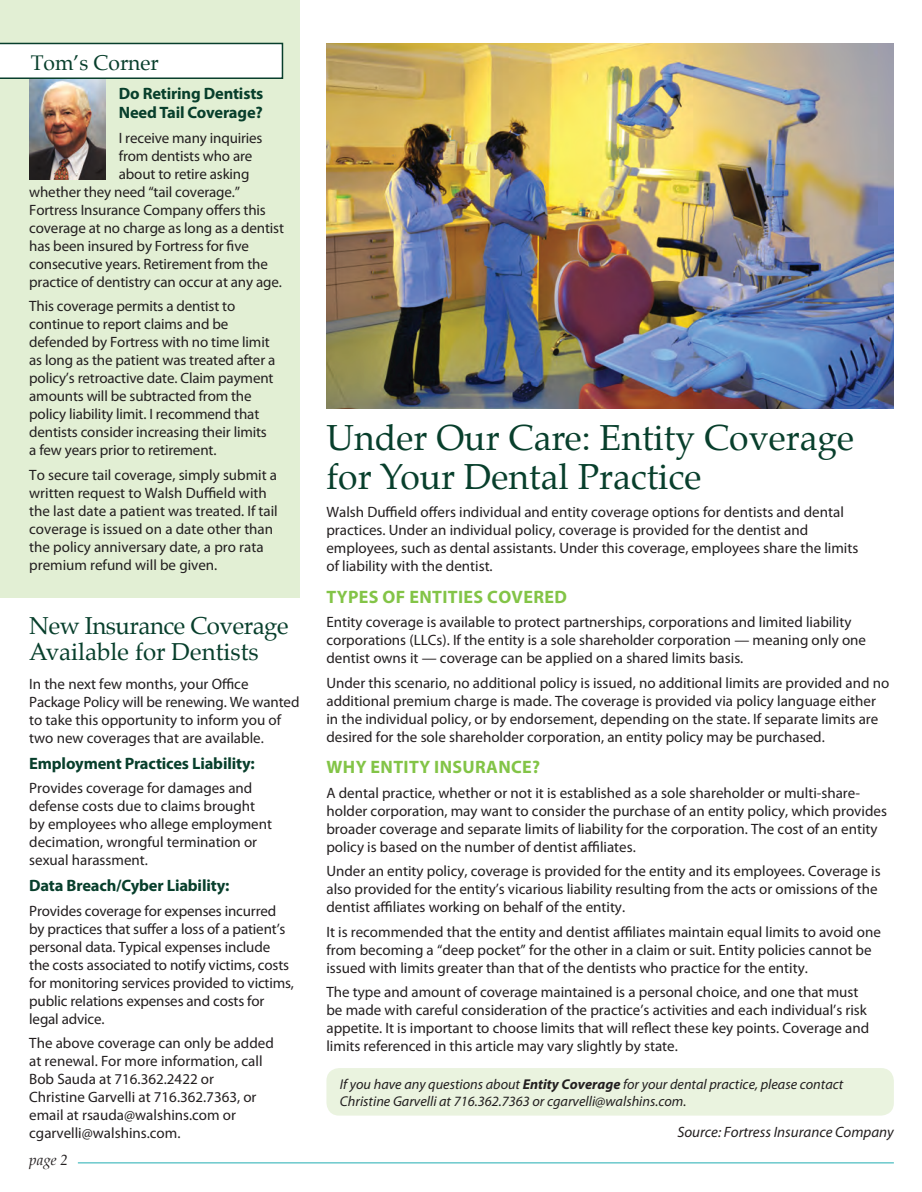
<style>
.page{position:relative;width:922px;height:1192px;background:#fff}
.page>*{position:absolute;margin:0;border:0;box-sizing:border-box;transform-origin:0 0}
.t1{font:35.55px/38.7px "Palatino";color:#083f2c}
.t2{font:24px/25.5px "Palatino";letter-spacing:-.02em;color:#083f2c}
.t3{font:21px "Palatino";color:#083f2c}
.t4{font:700 18px "Myriad Pro";letter-spacing:.02em;color:#83c447}
.t5{font:700 16.5px/19.5px "Myriad Pro";letter-spacing:-.01em;color:#083f2c}
.t6{font:15px/18px "Myriad Pro";color:#231f20}
.t7{font:italic 15px "Myriad Pro";color:#231f20}
.t8{font:italic 15px "Palatino";color:#231f20}
.t9{font:italic 14.25px/17.2px "Myriad Pro";color:#231f20}
.s1{font-weight:700}
</style>
<div class="page">
<div style="left:326px;top:1068px;width:567px;height:47px;background:#eaf3df;border-radius:13px"></div>
<div style="left:0;top:0;width:299px;height:597px;background:#e2efd4"></div>
<img style="left:29px;top:79px;width:76px;height:100px">
<hr style="left:78px;top:1162px;width:815px;height:1px;background:#6bc9cc">
<img style="left:326px;top:43px;width:567px;height:365px">
<svg style="left:0;top:43px;width:283px;height:36px;background:#ebefee"></svg>
<h3 class="t3" style="left:31px;top:45px;width:130px">Tom’s Corner</h3>
<p class="t5" style="left:119px;top:83px;width:146px">Do Retiring Dentists<br>Need Tail Coverage?</p>
<p class="t6" style="left:119px;top:129px;width:145px">I receive many inquiries</p>
<p class="t6" style="left:119px;top:147px;width:135px">from dentists who are</p>
<p class="t6" style="left:119px;top:165px;width:132px">about to retire asking</p>
<p class="t6" style="left:29px;top:183px;width:212px">whether they need “tail coverage.”</p>
<p class="t6" style="left:29px;top:201px;width:238px">Fortress Insurance Company offers this</p>
<p class="t6" style="left:29px;top:219px;width:256px">coverage at no charge as long as a dentist</p>
<p class="t6" style="left:29px;top:237px;width:221px">has been insured by Fortress for five</p>
<p class="t6" style="left:29px;top:255px;width:240px">consecutive years. Retirement from the</p>
<p class="t6" style="left:29px;top:273px;width:254px">practice of dentistry can occur at any age.</p>
<p class="t6" style="left:29px;top:297px;width:247px">This coverage permits a dentist to continue to report claims and be defended by Fortress with no time limit as long as the patient was treated after a policy’s retroactive date. Claim payment amounts will be subtracted from the policy liability limit. I recommend that dentists consider increasing their limits a few years prior to retirement.</p>
<p class="t6" style="left:29px;top:466px;width:250px">To secure tail coverage, simply submit a written request to Walsh Duffield with the last date a patient was treated. If tail coverage is issued on a date other than the policy anniversary date, a pro rata premium refund will be given.</p>
<h2 class="t2" style="left:29px;top:613px;width:261px">New Insurance Coverage<br>Available for Dentists</h2>
<p class="t6" style="left:29px;top:674px;width:272px">In the next few months, your Office Package Policy will be renewing. We wanted to take this opportunity to inform you of two new coverages that are available.</p>
<p class="t5" style="left:29px;top:752px;width:227px">Employment Practices Liability:</p>
<p class="t6" style="left:29px;top:779px;width:244px">Provides coverage for damages and defense costs due to claims brought by employees who allege employment decimation, wrongful termination or sexual harassment.</p>
<p class="t5" style="left:29px;top:875px;width:202px">Data Breach/Cyber Liability:</p>
<p class="t6" style="left:29px;top:901px;width:266px">Provides coverage for expenses incurred by practices that suffer a loss of a patient’s personal data. Typical expenses include the costs associated to notify victims, costs for monitoring services provided to victims, public relations expenses and costs for legal advice.</p>
<p class="t6" style="left:29px;top:1033px;width:246px">The above coverage can only be added at renewal. For more information, call Bob Sauda at 716.362.2422 or<br>Christine Garvelli at 716.362.7363, or email at rsauda@walshins.com or cgarvelli@walshins.com.</p>
<p class="t8" style="left:29px;top:1147px;width:40px">page 2</p>
<h1 class="t1" style="left:326px;top:418px;width:529px">Under Our Care: Entity Coverage for Your Dental Practice</h1>
<p class="t6" style="left:326px;top:503px;width:533px">Walsh Duffield offers individual and entity coverage options for dentists and dental practices. Under an individual policy, coverage is provided for the dentist and employees, such as dental assistants. Under this coverage, employees share the limits of liability with the dentist.</p>
<p class="t4" style="left:326px;top:585px;width:242px">TYPES OF ENTITIES COVERED</p>
<p class="t6" style="left:326px;top:613px;width:541px">Entity coverage is available to protect partnerships, corporations and limited liability corporations (LLCs). If the entity is a sole shareholder corporation — meaning only one dentist owns it — coverage can be applied on a shared limits basis.</p>
<p class="t6" style="left:326px;top:673px;width:564px">Under this scenario, no additional policy is issued, no additional limits are provided and no additional premium charge is made. The coverage is provided via policy language either in the individual policy, or by endorsement, depending on the state. If separate limits are desired for the sole shareholder corporation, an entity policy may be purchased.</p>
<p class="t4" style="left:326px;top:755px;width:215px">WHY ENTITY INSURANCE?</p>
<p class="t6" style="left:326px;top:783px;width:562px">A dental practice, whether or not it is established as a sole shareholder or multi-share&shy;holder corporation, may want to consider the purchase of an entity policy, which provides broader coverage and separate limits of liability for the corporation. The cost of an entity policy is based on the number of dentist affiliates.</p>
<p class="t6" style="left:326px;top:862px;width:555px">Under an entity policy, coverage is provided for the entity and its employees. Coverage is also provided for the entity’s vicarious liability resulting from the acts or omissions of the dentist affiliates working on behalf of the entity.</p>
<p class="t6" style="left:326px;top:922px;width:556px">It is recommended that the entity and dentist affiliates maintain equal limits to avoid one from becoming a “deep pocket” for the other in a claim or suit. Entity policies cannot be issued with limits greater than that of the dentists who practice for the entity.</p>
<p class="t6" style="left:326px;top:983px;width:544px">The type and amount of coverage maintained is a personal choice, and one that must be made with careful consideration of the practice’s activities and each individual’s risk appetite. It is important to choose limits that will reflect these key points. Coverage and limits referenced in this article may vary slightly by state.</p>
<p class="t9" style="left:340px;top:1075px;width:504px">If you have any questions about <span class="s1">Entity Coverage</span> for your dental practice, please contact<br>Christine Garvelli at 716.362.7363 or cgarvelli@walshins.com.</p>
<p class="t7" style="left:677px;top:1123px;width:218px">Source: Fortress Insurance Company</p>
</div>
